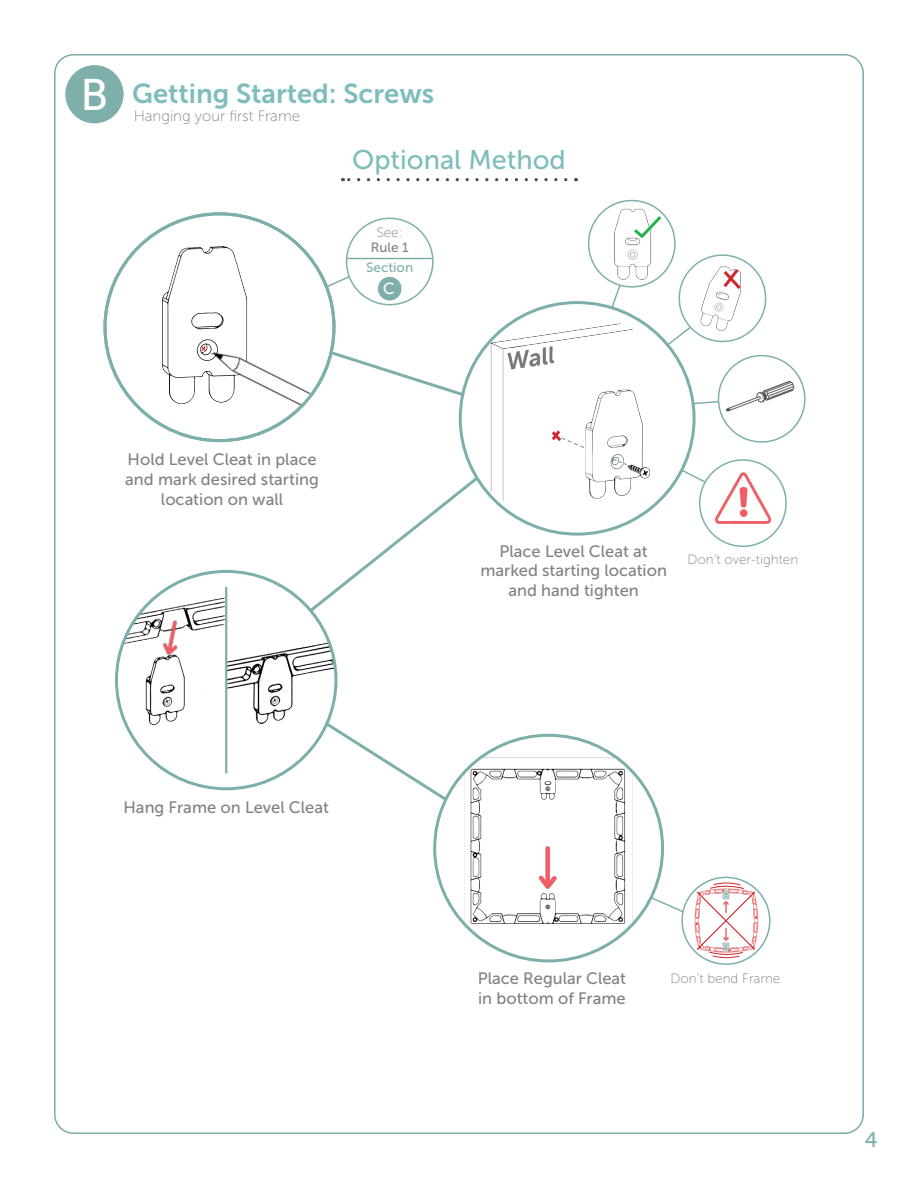
<style>
.page{position:relative;width:918px;height:1188px;background:#fff}
.page>*{position:absolute;margin:0;border:0;box-sizing:border-box;transform-origin:0 0}
.t1{font:44.1px "Museo Sans 500";color:#fff}
.t2{font:27.3px "Museo Sans 700";color:#7ebdbc}
.t3{font:27px "Museo Sans 500";color:#7ebdbc}
.t4{font:21px "Museo Sans 500";color:#7cafaa}
.t5{font:16.5px/19.8px "Museo Sans 500";color:#808285;text-align:center}
.t6{font:16.05px "Museo Sans 500";color:#fff}
.t7{font:15px "Museo Sans 100";color:#808285}
.t8{font:13.5px "Museo Sans 100";color:#808285}
.t9{font:13.5px "Museo Sans 500";color:#7fafaa}
.t10{font:13.5px "Museo Sans 500";color:#808285}
</style>
<div class="page">
<svg style="left:328px;top:349px;width:134px;height:49px"></svg>
<svg style="left:336px;top:488px;width:126px;height:105px"></svg>
<svg style="left:336px;top:728px;width:110px;height:75px"></svg>
<svg style="left:610px;top:284px;width:12px;height:26px"></svg>
<svg style="left:672px;top:333px;width:10px;height:10px"></svg>
<svg style="left:695px;top:400px;width:23px;height:5px"></svg>
<svg style="left:342px;top:178px;width:224px;height:3px"></svg>
<img style="left:462px;top:311px;width:210px;height:210px">
<svg style="left:549px;top:427px;width:37px;height:22px"></svg>
<svg style="left:612px;top:458px;width:16px;height:8px"></svg>
<svg style="left:680px;top:469px;width:20px;height:12px"></svg>
<svg style="left:652px;top:896px;width:33px;height:16px"></svg>
<img style="left:700px;top:460px;width:86px;height:84px">
<div style="left:699px;top:459px;width:88px;height:88px;border:2px solid #7eafaa;border-radius:50%"></div>
<img style="left:719px;top:356px;width:86px;height:84px">
<div style="left:718px;top:355px;width:88px;height:88px;border:2px solid #7eafaa;border-radius:50%"></div>
<img style="left:446px;top:742px;width:206px;height:206px">
<img style="left:105px;top:222px;width:204px;height:205px">
<img style="left:211px;top:331px;width:102px;height:94px">
<svg style="left:200px;top:345px;width:7px;height:8px"></svg>
<img style="left:116px;top:571px;width:220px;height:218px">
<hr style="left:225px;top:587px;width:2px;height:186px;background:#7fafaa">
<img style="left:694px;top:888px;width:65px;height:65px">
<div style="left:681px;top:877px;width:90px;height:88px;border:2px solid #7cafaa;border-radius:50%"></div>
<svg style="left:695px;top:881px;width:61px;height:79px"></svg>
<img style="left:589px;top:201px;width:86px;height:86px;border-radius:43px">
<div style="left:588px;top:200px;width:88px;height:88px;border:2px solid #7eafaa;border-radius:50%"></div>
<svg style="left:631px;top:213px;width:34px;height:27px"></svg>
<img style="left:682px;top:258px;width:79px;height:80px">
<div style="left:679px;top:254px;width:87px;height:88px;border:2px solid #7fafaa;border-radius:50%"></div>
<svg style="left:721px;top:266px;width:23px;height:26px"></svg>
<div style="left:65px;top:65px;width:59px;height:58px;background:#7fafaa;border-radius:50%"></div>
<svg style="left:325px;top:275px;width:26px;height:13px"></svg>
<div style="left:346px;top:218px;width:88px;height:87px;border:2px solid #7fafaa;border-radius:50%"></div>
<div style="left:378px;top:277px;width:24px;height:23px;background:#7fafaa;border-radius:50%"></div>
<hr style="left:346px;top:258px;width:86px;height:1px;background:#7fafaa">
<img style="left:538px;top:845px;width:20px;height:45px">
<img style="left:159px;top:618px;width:23px;height:40px">
<p class="t1" style="left:80px;top:71px;width:29px">B</p>
<p class="t2" style="left:132px;top:79px;width:303px">Getting Started: Screws</p>
<p class="t7" style="left:134px;top:108px;width:168px">Hanging your first Frame</p>
<p class="t3" style="left:352px;top:145px;width:215px">Optional Method</p>
<p class="t8" style="left:377px;top:226px;width:28px">See:</p>
<p class="t10" style="left:371px;top:240px;width:39px">Rule 1</p>
<p class="t9" style="left:366px;top:260px;width:49px">Section</p>
<p class="t6" style="left:383px;top:280px;width:13px">C</p>
<p class="t5" style="left:125px;top:450px;width:195px">Hold Level Cleat in place and mark desired starting location on wall</p>
<p class="t5" style="left:480px;top:541px;width:188px">Place Level Cleat at marked starting location and hand tighten</p>
<p class="t8" style="left:687px;top:552px;width:112px">Don’t over-tighten</p>
<p class="t5" style="left:124px;top:797px;width:207px">Hang Frame on Level Cleat</p>
<p class="t5" style="left:478px;top:968px;width:150px;text-align:left">Place Regular Cleat in bottom of Frame</p>
<p class="t8" style="left:671px;top:972px;width:111px">Don’t bend Frame</p>
<p class="t4" style="left:865px;top:1128px;width:14px">4</p>
</div>
